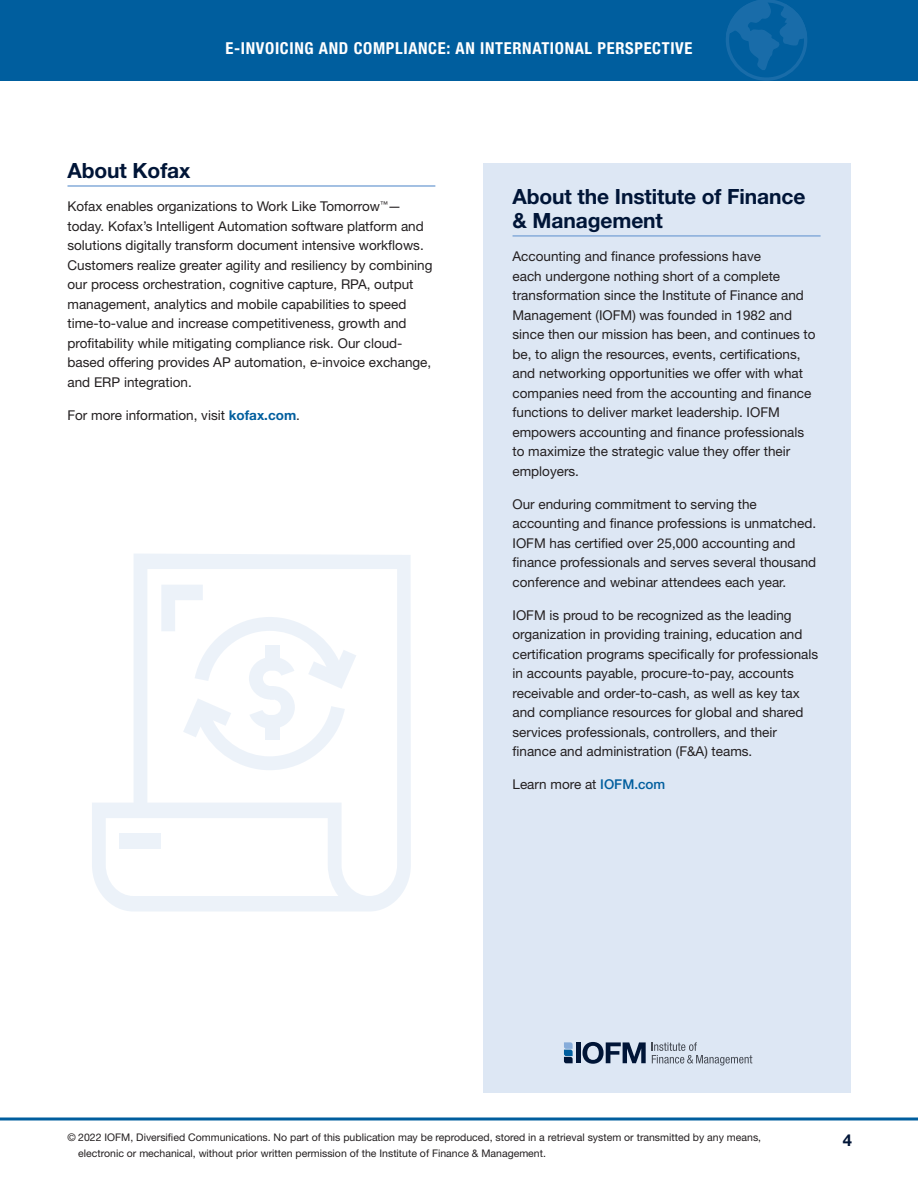
<style>
.page{position:relative;width:918px;height:1188px;background:#fff}
.page>*{position:absolute;margin:0;border:0;box-sizing:border-box;transform-origin:0 0}
.t1{font:700 21px/24px "Helvetica Neue LT Std";letter-spacing:-.005em;color:#001537}
.t2{font:700 condensed 16.5px "Helvetica Neue LT Std";letter-spacing:.04em;color:#fff}
.t3{font:700 16.5px "Helvetica Neue LT Std";color:#001537}
.t4{font:13.5px/19.5px "Helvetica Neue LT Std";color:#231f20}
.t5{font:10.5px/15px "Helvetica Neue LT Std";color:#231f20}
.s1{font-weight:700;color:#005e9e}
.s2{font-weight:500;color:#005e9e}
</style>
<div class="page">
<div style="left:0;top:0;width:918px;height:81px;background:#005e9e"></div>
<hr style="left:0;top:1118px;width:918px;height:2px;background:#005e9e">
<svg style="left:726px;top:0;width:81px;height:72px"></svg>
<div style="left:726px;top:0;width:81px;height:81px;border:3px solid #86acda;border-radius:50%"></div>
<div style="left:483px;top:164px;width:367px;height:929px;background:#dde7f4"></div>
<hr style="left:513px;top:235px;width:308px;height:2px;background:#86acda">
<svg style="left:564px;top:1042px;width:9px;height:21px"></svg>
<hr style="left:576px;top:1042px;width:4px;height:21px;background:#001537">
<svg style="left:582px;top:1042px;width:64px;height:22px"></svg>
<svg style="left:652px;top:1042px;width:100px;height:24px"></svg>
<hr style="left:68px;top:185px;width:367px;height:2px;background:#86acda">
<svg style="left:92px;top:554px;width:319px;height:357px"></svg>
<div style="left:120px;top:834px;width:41px;height:15px;background:#ecf2f9"></div>
<svg style="left:161px;top:585px;width:195px;height:185px"></svg>
<div style="left:265px;top:646px;width:14px;height:18px;background:#ecf2f9"></div>
<div style="left:265px;top:722px;width:14px;height:18px;background:#ecf2f9"></div>
<p class="t2" style="left:226px;top:39px;width:468px">E-INVOICING AND COMPLIANCE: AN INTERNATIONAL PERSPECTIVE</p>
<h1 class="t1" style="left:68px;top:159px;width:124px">About Kofax</h1>
<p class="t4" style="left:67px;top:197px;width:367px">Kofax enables organizations to Work Like Tomorrow<sup>™</sup>— today. Kofax’s Intelligent Automation software platform and solutions digitally transform document intensive workflows.<br>Customers realize greater agility and resiliency by combining our process orchestration, cognitive capture, RPA, output management, analytics and mobile capabilities to speed time-to-value and increase competitiveness, growth and profitability while mitigating compliance risk. Our cloud&shy;based offering provides AP automation, e-invoice exchange, and ERP integration.</p>
<p class="t4" style="left:67px;top:405px;width:234px">For more information, visit <span class="s1">kofax.com</span>.</p>
<h1 class="t1" style="left:513px;top:184px;width:294px">About the Institute of Finance &amp; Management</h1>
<p class="t4" style="left:513px;top:247px;width:305px">Accounting and finance professions have<br>each undergone nothing short of a complete transformation since the Institute of Finance and Management (IOFM) was founded in 1982 and since then our mission has been, and continues to be, to align the resources, events, certifications, and networking opportunities we offer with what companies need from the accounting and finance functions to deliver market leadership. IOFM empowers accounting and finance professionals to maximize the strategic value they offer their employers.</p>
<p class="t4" style="left:513px;top:494px;width:305px">Our enduring commitment to serving the accounting and finance professions is unmatched.<br>IOFM has certified over 25,000 accounting and finance professionals and serves several thousand conference and webinar attendees each year.</p>
<p class="t4" style="left:513px;top:605px;width:307px">IOFM is proud to be recognized as the leading organization in providing training, education and certification programs specifically for professionals in accounts payable, procure-to-pay, accounts receivable and order-to-cash, as well as key tax and compliance resources for global and shared services professionals, controllers, and their finance and administration (F&amp;A) teams.</p>
<p class="t4" style="left:513px;top:775px;width:154px">Learn more at <span class="s2">IOFM.com</span></p>
<p class="t5" style="left:78px;top:1130px;width:684px;text-indent:-11px">© 2022 IOFM, Diversified Communications. No part of this publication may be reproduced, stored in a retrieval system or transmitted by any means, electronic or mechanical, without prior written permission of the Institute of Finance &amp; Management.</p>
<p class="t3" style="left:843px;top:1130px;width:11px">4</p>
</div>
